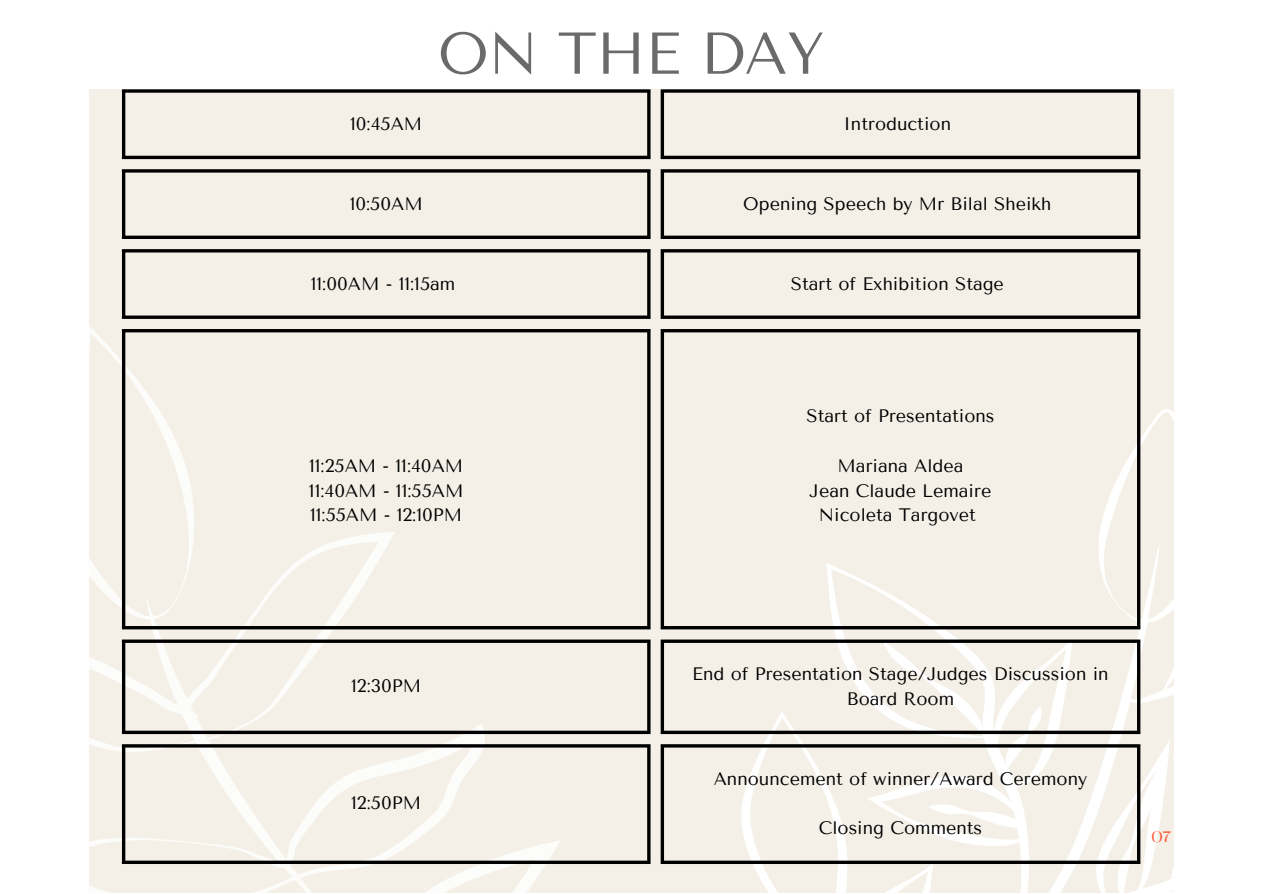
<style>
.page{position:relative;width:1263px;height:894px;background:#fff}
.page>*{position:absolute;margin:0;border:0;box-sizing:border-box;transform-origin:0 0}
.t1{font:58.8px "Tenor Sans";letter-spacing:-.01em;color:#6b6a6a}
.t2{font:18px/24.8px "Tenor Sans";color:#000;text-align:center}
.t3{font:15px "Black Mango";color:#fe502d}
</style>
<div class="page">
<div style="left:89px;top:89px;width:1084px;height:803px;background:#f4f0e7"></div>
<svg style="left:89px;top:310px;width:155px;height:146px"></svg>
<svg style="left:89px;top:456px;width:354px;height:194px"></svg>
<svg style="left:89px;top:650px;width:428px;height:243px"></svg>
<svg style="left:119px;top:825px;width:469px;height:68px"></svg>
<svg style="left:588px;top:544px;width:507px;height:349px"></svg>
<svg style="left:826px;top:563px;width:206px;height:74px"></svg>
<svg style="left:1073px;top:688px;width:22px;height:205px"></svg>
<svg style="left:1095px;top:407px;width:79px;height:486px"></svg>
<svg style="left:741px;top:637px;width:332px;height:256px"></svg>
<hr style="left:122px;top:93px;width:3px;height:63px;background:#000">
<hr style="left:647px;top:93px;width:3px;height:63px;background:#000">
<svg style="left:122px;top:89px;width:528px;height:4px;background:#252423"></svg>
<hr style="left:122px;top:156px;width:528px;height:3px;background:#000">
<hr style="left:661px;top:93px;width:3px;height:63px;background:#000">
<hr style="left:1137px;top:93px;width:3px;height:63px;background:#000">
<svg style="left:661px;top:89px;width:479px;height:4px;background:#252423"></svg>
<hr style="left:661px;top:156px;width:479px;height:3px;background:#000">
<hr style="left:122px;top:172px;width:3px;height:63px;background:#000">
<hr style="left:647px;top:172px;width:3px;height:63px;background:#000">
<hr style="left:122px;top:169px;width:528px;height:3px;background:#000">
<svg style="left:122px;top:235px;width:528px;height:4px;background:#252523"></svg>
<hr style="left:661px;top:172px;width:3px;height:63px;background:#000">
<hr style="left:1137px;top:172px;width:3px;height:63px;background:#000">
<hr style="left:661px;top:169px;width:479px;height:3px;background:#000">
<svg style="left:661px;top:235px;width:479px;height:4px;background:#252523"></svg>
<hr style="left:122px;top:252px;width:3px;height:63px;background:#000">
<hr style="left:647px;top:252px;width:3px;height:63px;background:#000">
<hr style="left:122px;top:249px;width:528px;height:3px;background:#000">
<svg style="left:122px;top:315px;width:528px;height:4px;background:#252423"></svg>
<hr style="left:661px;top:252px;width:3px;height:63px;background:#000">
<hr style="left:1137px;top:252px;width:3px;height:63px;background:#000">
<hr style="left:661px;top:249px;width:479px;height:3px;background:#000">
<svg style="left:661px;top:315px;width:479px;height:4px;background:#252423"></svg>
<hr style="left:122px;top:332px;width:3px;height:294px;background:#000">
<hr style="left:647px;top:332px;width:3px;height:294px;background:#000">
<hr style="left:122px;top:329px;width:528px;height:3px;background:#000">
<hr style="left:122px;top:626px;width:528px;height:3px;background:#000">
<hr style="left:661px;top:332px;width:3px;height:294px;background:#000">
<hr style="left:1137px;top:332px;width:3px;height:294px;background:#000">
<hr style="left:661px;top:329px;width:479px;height:3px;background:#000">
<hr style="left:661px;top:626px;width:479px;height:3px;background:#000">
<hr style="left:122px;top:642px;width:3px;height:88px;background:#000">
<hr style="left:647px;top:642px;width:3px;height:88px;background:#000">
<hr style="left:122px;top:639px;width:528px;height:3px;background:#000">
<hr style="left:122px;top:730px;width:528px;height:3px;background:#000">
<hr style="left:661px;top:642px;width:3px;height:88px;background:#000">
<hr style="left:1137px;top:642px;width:3px;height:88px;background:#000">
<hr style="left:661px;top:639px;width:479px;height:3px;background:#000">
<hr style="left:661px;top:730px;width:479px;height:3px;background:#000">
<hr style="left:122px;top:747px;width:3px;height:113px;background:#000">
<hr style="left:647px;top:747px;width:3px;height:113px;background:#000">
<hr style="left:122px;top:744px;width:528px;height:3px;background:#000">
<hr style="left:122px;top:860px;width:528px;height:3px;background:#000">
<hr style="left:661px;top:747px;width:3px;height:113px;background:#000">
<hr style="left:1137px;top:747px;width:3px;height:113px;background:#000">
<hr style="left:661px;top:744px;width:479px;height:3px;background:#000">
<hr style="left:661px;top:860px;width:479px;height:3px;background:#000">
<p class="t1" style="left:438px;top:20px;width:388px">ON THE DAY</p>
<p class="t2" style="left:350px;top:111px;width:74px">10:45AM</p>
<p class="t2" style="left:844px;top:111px;width:109px">Introduction</p>
<p class="t2" style="left:350px;top:191px;width:75px">10:50AM</p>
<p class="t2" style="left:743px;top:191px;width:310px">Opening Speech by Mr Bilal Sheikh</p>
<p class="t2" style="left:311px;top:271px;width:146px">11:00AM - 11:15am</p>
<p class="t2" style="left:791px;top:271px;width:215px">Start of Exhibition Stage</p>
<p class="t2" style="left:309px;top:453px;width:156px">11:25AM - 11:40AM</p>
<p class="t2" style="left:309px;top:478px;width:156px">11:40AM - 11:55AM</p>
<p class="t2" style="left:310px;top:503px;width:154px">11:55AM - 12:10PM</p>
<p class="t2" style="left:351px;top:673px;width:72px">12:30PM</p>
<p class="t2" style="left:351px;top:790px;width:72px">12:50PM</p>
<p class="t2" style="left:806px;top:404px;width:190px">Start of Presentations</p>
<p class="t2" style="left:837px;top:453px;width:127px">Mariana Aldea</p>
<p class="t2" style="left:810px;top:478px;width:183px">Jean Claude Lemaire</p>
<p class="t2" style="left:819px;top:503px;width:158px">Nicoleta Targovet</p>
<p class="t2" style="left:692px;top:661px;width:418px">End of Presentation Stage/Judges Discussion in<br>Board Room</p>
<p class="t2" style="left:714px;top:766px;width:375px">Announcement of winner/Award Ceremony</p>
<p class="t2" style="left:819px;top:815px;width:165px">Closing Comments</p>
<p class="t3" style="left:1151px;top:825px;width:21px">07</p>
</div>
